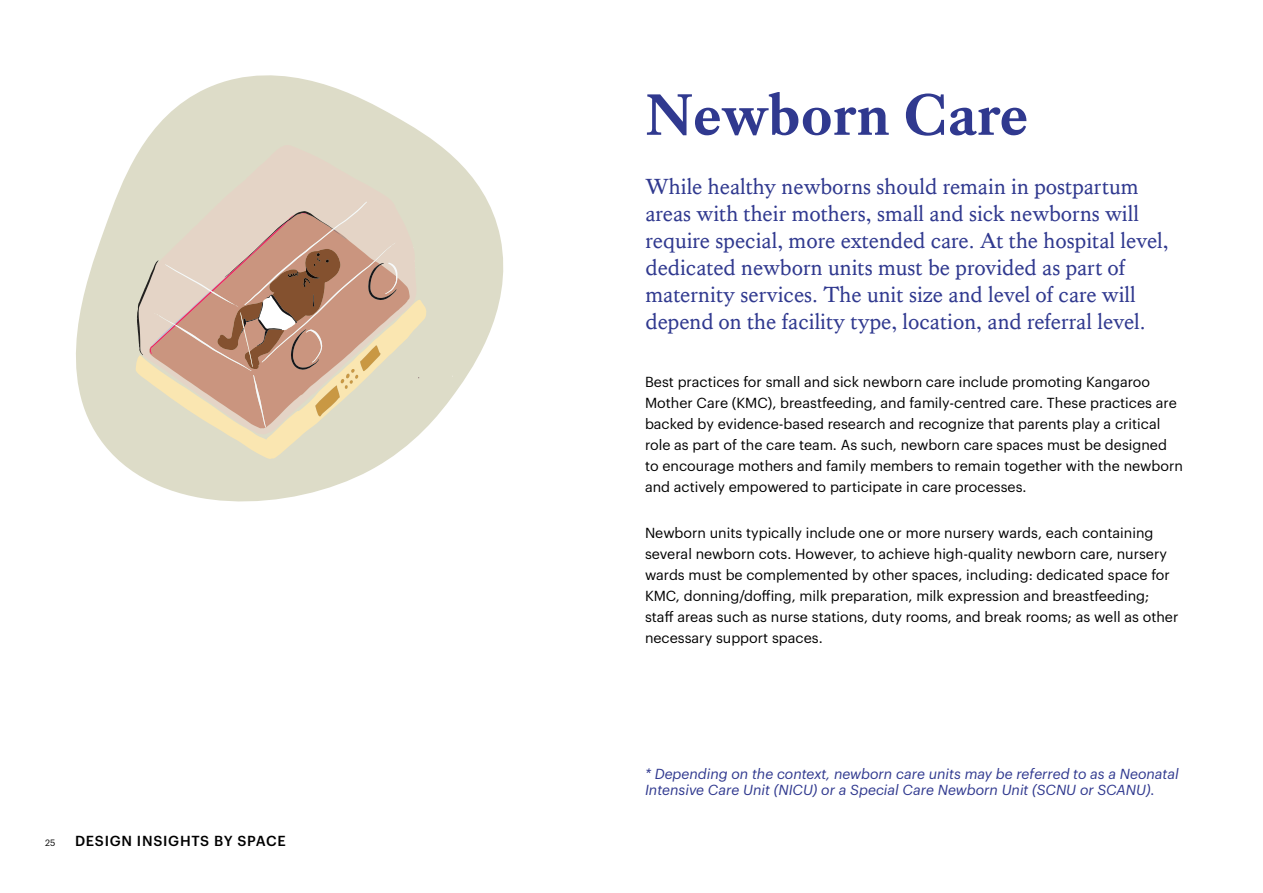
<style>
.page{position:relative;width:1263px;height:893px;background:#fff}
.page>*{position:absolute;margin:0;border:0;box-sizing:border-box;transform-origin:0 0}
.t1{font:700 60px "Kings Caslon";letter-spacing:-.005em;color:#30398f}
.t2{font:22.5px/27px "Kings Caslon";color:#30398f}
.t3{font:14.25px/21px "Graphik";color:#000}
.t4{font:italic 14.25px/16.5px "Graphik";color:#30398f}
.t5{font:500 14.25px "Graphik";letter-spacing:.05em;color:#000}
.t6{font:9px "Graphik";color:#000}
</style>
<div class="page">
<svg style="left:76px;top:75px;width:428px;height:427px;fill:#dddcc8"></svg>
<div style="left:139px;top:145px;width:277px;height:155px;background:#dddcc8"></div>
<svg style="left:136px;top:300px;width:290px;height:159px;background:#e3dfc6"></svg>
<svg style="left:149px;top:213px;width:261px;height:215px;background:#e1d4bd"></svg>
<svg style="left:137px;top:202px;width:260px;height:225px;background:#d1b29c"></svg>
<p class="t6" style="left:45px;top:836px;width:12px">25</p>
<p class="t5" style="left:75px;top:830px;width:212px">DESIGN INSIGHTS BY SPACE</p>
<h1 class="t1" style="left:645px;top:79px;width:385px">Newborn Care</h1>
<p class="t2" style="left:645px;top:173px;width:525px">While healthy newborns should remain in postpartum areas with their mothers, small and sick newborns will require special, more extended care. At the hospital level, dedicated newborn units must be provided as part of maternity services. The unit size and level of care will depend on the facility type, location, and referral level.</p>
<p class="t3" style="left:645px;top:370px;width:539px">Best practices for small and sick newborn care include promoting Kangaroo Mother Care (KMC), breastfeeding, and family-centred care. These practices are backed by evidence-based research and recognize that parents play a critical role as part of the care team. As such, newborn care spaces must be designed to encourage mothers and family members to remain together with the newborn and actively empowered to participate in care processes.</p>
<p class="t3" style="left:645px;top:521px;width:535px">Newborn units typically include one or more nursery wards, each containing several newborn cots. However, to achieve high-quality newborn care, nursery wards must be complemented by other spaces, including: dedicated space for KMC, donning/doffing, milk preparation, milk expression and breastfeeding; staff areas such as nurse stations, duty rooms, and break rooms; as well as other necessary support spaces.</p>
<p class="t4" style="left:645px;top:764px;width:535px">* Depending on the context, newborn care units may be referred to as a Neonatal<br>Intensive Care Unit (NICU) or a Special Care Newborn Unit (SCNU or SCANU).</p>
</div>
